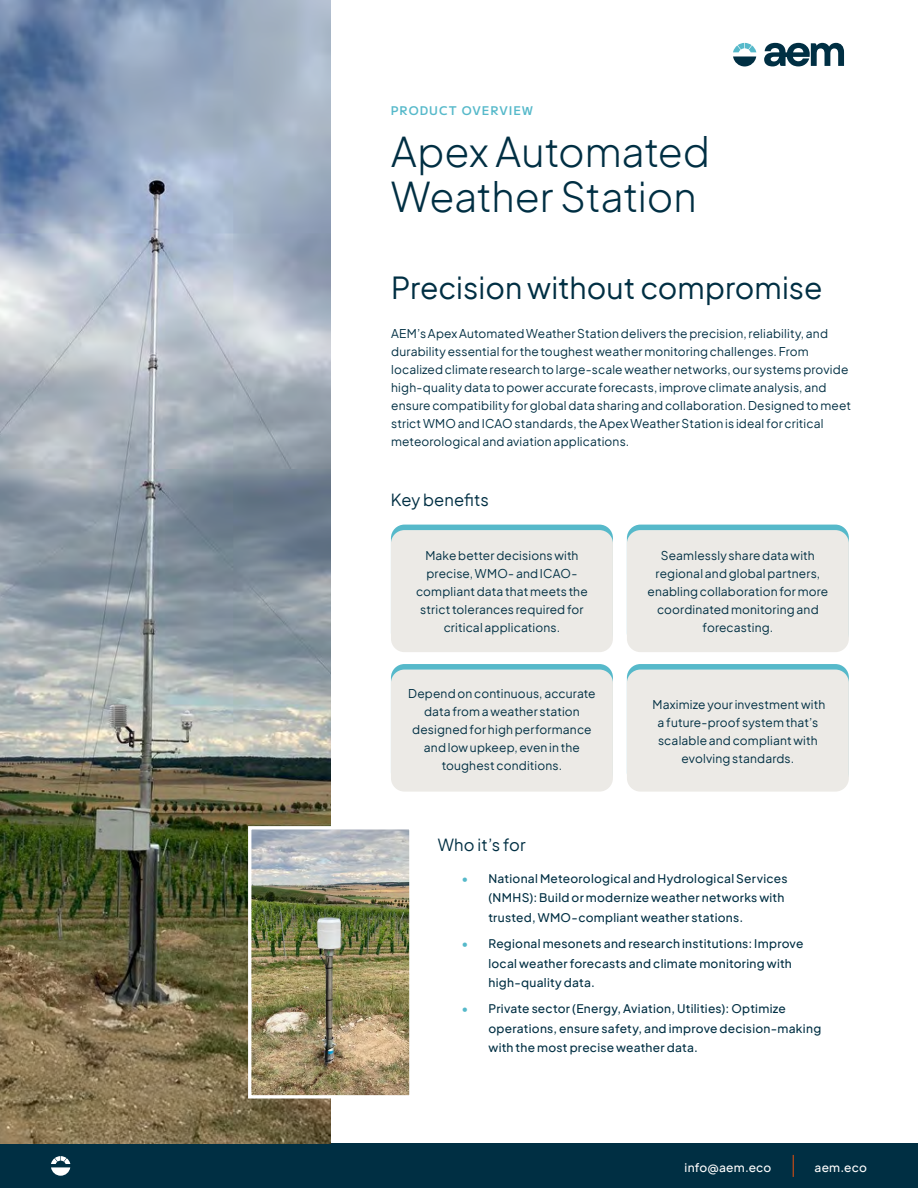
<style>
.page{position:relative;width:918px;height:1188px;background:#fff}
.page>*{position:absolute;margin:0;border:0;box-sizing:border-box;transform-origin:0 0}
.t1{font:300 40.5px/45px "Plus Jakarta Sans";letter-spacing:-.01em;color:#002f43}
.t2{font:30px "Plus Jakarta Sans";color:#002f43}
.t3{font:16.5px "Plus Jakarta Sans";letter-spacing:.005em;color:#002f43}
.t4{font:12px/18px "Plus Jakarta Sans";letter-spacing:.01em;color:#002f43;text-align:center}
.t5{font:500 12px/19.5px "Plus Jakarta Sans";letter-spacing:.02em;color:#002f43}
.t6{font:500 12px "Plus Jakarta Sans";letter-spacing:.02em;color:#fff}
.t7{font:600 12px "MPLUS1";letter-spacing:.08em;color:#56b9ca}
.s1{color:#56b9ca}
</style>
<div class="page">
<div style="left:0;top:1144px;width:918px;height:44px;background:#002f43"></div>
<svg style="left:764px;top:43px;width:80px;height:23px"></svg>
<svg style="left:733px;top:43px;width:23px;height:23px"></svg>
<svg style="left:51px;top:1156px;width:19px;height:20px"></svg>
<img style="left:0;top:0;width:330px;height:1144px">
<svg style="left:793px;top:1155px;width:1px;height:22px"></svg>
<div style="left:627px;top:525px;width:222px;height:122px;background:#56b9ca;border-radius:14px"></div>
<div style="left:627px;top:530px;width:222px;height:122px;background:#eceae6;border-radius:14px"></div>
<svg style="left:627px;top:664px;width:222px;height:122px"></svg>
<div style="left:627px;top:670px;width:222px;height:122px;background:#eceae6;border-radius:14px"></div>
<div style="left:391px;top:525px;width:222px;height:122px;background:#56b9ca;border-radius:14px"></div>
<div style="left:391px;top:530px;width:222px;height:122px;background:#eceae6;border-radius:14px"></div>
<div style="left:391px;top:664px;width:222px;height:122px;background:linear-gradient(to right,#55b9ca,#5abacb);border-radius:14px"></div>
<div style="left:391px;top:670px;width:222px;height:122px;background:#eceae6;border-radius:14px"></div>
<img style="left:252px;top:830px;width:157px;height:265px">
<div style="left:248px;top:826px;width:165px;height:273px;border:3px solid #fff"></div>
<p class="t7" style="left:391px;top:101px;width:144px">PRODUCT OVERVIEW</p>
<h1 class="t1" style="left:391px;top:126px;width:321px">Apex Automated<br>Weather Station</h1>
<h2 class="t2" style="left:391px;top:263px;width:433px">Precision without compromise</h2>
<p class="t4" style="left:391px;top:324px;width:461px;text-align:left">AEM’s Apex Automated Weather Station delivers the precision, reliability, and durability essential for the toughest weather monitoring challenges. From localized climate research to large-scale weather networks, our systems provide high-quality data to power accurate forecasts, improve climate analysis, and ensure compatibility for global data sharing and collaboration. Designed to meet strict WMO and ICAO standards, the Apex Weather Station is ideal for critical meteorological and aviation applications.</p>
<h3 class="t3" style="left:391px;top:486px;width:99px">Key benefits</h3>
<p class="t4" style="left:416px;top:545px;width:173px">Make better decisions with precise, WMO- and ICAO&shy;compliant data that meets the strict tolerances required for critical applications.</p>
<p class="t4" style="left:408px;top:684px;width:189px">Depend on continuous, accurate data from a weather station designed for high performance and low upkeep, even in the toughest conditions.</p>
<h3 class="t3" style="left:438px;top:831px;width:89px">Who it’s for</h3>
<p class="t4" style="left:647px;top:545px;width:182px">Seamlessly share data with regional and global partners, enabling collaboration for more coordinated monitoring and forecasting.</p>
<p class="t4" style="left:652px;top:694px;width:174px">Maximize your investment with a future-proof system that’s scalable and compliant with evolving standards.</p>
<p class="t5" style="left:488px;top:867px;width:301px;text-indent:-27px"><span class="s1">•</span> National Meteorological and Hydrological Services (NMHS): Build or modernize weather networks with trusted, WMO-compliant weather stations.</p>
<p class="t5" style="left:488px;top:933px;width:316px;text-indent:-27px"><span class="s1">•</span> Regional mesonets and research institutions: Improve local weather forecasts and climate monitoring with high-quality data.</p>
<p class="t5" style="left:488px;top:998px;width:334px;text-indent:-27px"><span class="s1">•</span> Private sector (Energy, Aviation, Utilities): Optimize operations, ensure safety, and improve decision-making with the most precise weather data.</p>
<p class="t6" style="left:685px;top:1158px;width:88px">info@aem.eco</p>
<p class="t6" style="left:815px;top:1158px;width:54px">aem.eco</p>
</div>
